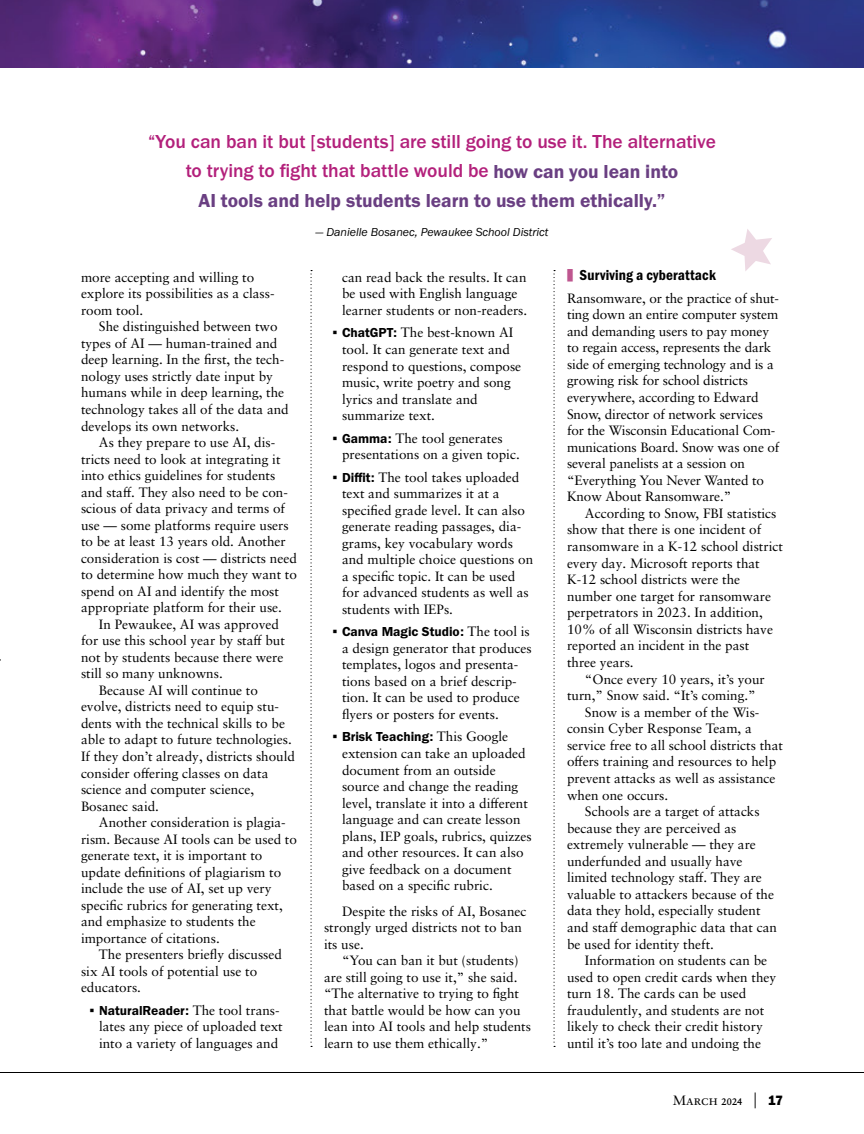
<style>
.page{position:relative;width:864px;height:1134px;background:#fff}
.page>*{position:absolute;margin:0;border:0;box-sizing:border-box;transform-origin:0 0}
.t1{font:500 19.5px/30px "Franklin Gothic URW";color:#b3207b;text-align:center}
.t2{font:19.5px "Franklin Gothic URW Dem";color:#6a3f82}
.t3{font:15px "Franklin Gothic URW Con Dem";letter-spacing:.01em;color:#000}
.t4{font:13.5px/16.5px "Sabon LT Pro";color:#000}
.t5{font:13.5px "Franklin Gothic URW Dem";color:#000}
.t6{font:12px "Franklin Gothic URW Boo Ita";color:#000}
.s1{font-family:"Franklin Gothic URW Dem";font-weight:400;color:#6a3f82}
.s2{font-family:"Universal Std Newswith Comm Pi"}
.s3{font-family:"Sabon LT Pro"}
.s4{font-family:"Franklin Gothic URW Dem"}
.s5{color:#be568f}
.s6{font-size:20.25px}
.s7{font-family:"Franklin Gothic URW Hea";font-size:14.1px}
</style>
<div class="page">
<img style="left:0;top:0;width:864px;height:68px">
<svg style="left:731px;top:229px;width:41px;height:42px"></svg>
<svg style="left:554px;top:270px;width:1px;height:777px"></svg>
<svg style="left:310px;top:270px;width:2px;height:777px"></svg>
<hr style="left:0;top:1072px;width:864px;height:1px;background:#000">
<h1 class="t1" style="left:148px;top:126px;width:569px">“You can ban it but [students] are still going to use it. The alternative to trying to fight that battle would be <span class="s1">how can you lean into</span></h1>
<h1 class="t2" style="left:199px;top:189px;width:468px">AI tools and help students learn to use them ethically.”</h1>
<p class="t6" style="left:315px;top:224px;width:235px">— Danielle Bosanec, Pewaukee School District</p>
<p class="t4" style="left:81px;top:269px;width:195px">more accepting and willing to explore its possibilities as a class&shy;room tool.</p>
<p class="t4" style="left:81px;top:318px;width:209px;text-indent:18px">She distinguished between two types of AI — human-trained and deep learning. In the first, the tech&shy;nology uses strictly date input by humans while in deep learning, the technology takes all of the data and develops its own networks.</p>
<p class="t4" style="left:81px;top:434px;width:217px;text-indent:18px">As they prepare to use AI, dis&shy;tricts need to look at integrating it into ethics guidelines for students and staff. They also need to be con&shy;scious of data privacy and terms of use — some platforms require users to be at least 13 years old. Another consideration is cost — districts need to determine how much they want to spend on AI and identify the most appropriate platform for their use.</p>
<p class="t4" style="left:99px;top:616px;width:181px">In Pewaukee, AI was approved</p>
<p class="t4" style="left:81px;top:632px;width:205px">for use this school year by staff but</p>
<p class="t4" style="left:81px;top:649px;width:204px">not by students because there were</p>
<p class="t4" style="left:81px;top:665px;width:143px">still so many unknowns.</p>
<p class="t4" style="left:99px;top:682px;width:160px">Because AI will continue to</p>
<p class="t4" style="left:81px;top:698px;width:200px">evolve, districts need to equip stu-</p>
<p class="t4" style="left:81px;top:715px;width:206px">dents with the technical skills to be</p>
<p class="t4" style="left:81px;top:731px;width:212px">able to adapt to future technologies.</p>
<p class="t4" style="left:81px;top:748px;width:216px">If they don’t already, districts should</p>
<p class="t4" style="left:81px;top:764px;width:189px">consider offering classes on data</p>
<p class="t4" style="left:81px;top:781px;width:175px">science and computer science,</p>
<p class="t4" style="left:81px;top:797px;width:80px">Bosanec said.</p>
<p class="t4" style="left:99px;top:814px;width:188px">Another consideration is plagia-</p>
<p class="t4" style="left:81px;top:830px;width:217px">rism. Because AI tools can be used to</p>
<p class="t4" style="left:81px;top:847px;width:183px">generate text, it is important to</p>
<p class="t4" style="left:81px;top:863px;width:202px">update definitions of plagiarism to</p>
<p class="t4" style="left:81px;top:880px;width:192px">include the use of AI, set up very</p>
<p class="t4" style="left:81px;top:896px;width:203px">specific rubrics for generating text,</p>
<p class="t4" style="left:81px;top:913px;width:176px">and emphasize to students the</p>
<p class="t4" style="left:81px;top:929px;width:140px">importance of citations.</p>
<p class="t4" style="left:99px;top:946px;width:185px">The presenters briefly discussed</p>
<p class="t4" style="left:81px;top:963px;width:178px">six AI tools of potential use to</p>
<p class="t4" style="left:81px;top:979px;width:62px">educators.</p>
<p class="t5" style="left:90px;top:1002px;width:191px"><span class="s2">▪</span> NaturalReader: <span class="s3">The tool trans-</span></p>
<p class="t4" style="left:99px;top:1018px;width:185px">lates any piece of uploaded text into a variety of languages and</p>
<p class="t4" style="left:342px;top:269px;width:187px">can read back the results. It can be used with English language learner students or non-readers.</p>
<p class="t4" style="left:342px;top:324px;width:181px;text-indent:-9px"><span class="s2">▪</span> <span class="s4">ChatGPT:</span> The best-known AI tool. It can generate text and respond to questions, compose music, write poetry and song lyrics and translate and summarize text.</p>
<p class="t4" style="left:342px;top:429px;width:179px;text-indent:-9px"><span class="s2">▪</span> <span class="s4">Gamma:</span> The tool generates presentations on a given topic.</p>
<p class="t4" style="left:342px;top:468px;width:193px;text-indent:-9px"><span class="s2">▪</span> <span class="s4">Diffit:</span> The tool takes uploaded text and summarizes it at a specified grade level. It can also generate reading passages, dia&shy;grams, key vocabulary words and multiple choice questions on a specific topic. It can be used for advanced students as well as students with IEPs.</p>
<p class="t5" style="left:333px;top:624px;width:198px"><span class="s2">▪</span> Canva Magic Studio: <span class="s3">The tool is</span></p>
<p class="t4" style="left:342px;top:640px;width:191px">a design generator that produces templates, logos and presenta&shy;tions based on a brief descrip&shy;tion. It can be used to produce flyers or posters for events.</p>
<p class="t5" style="left:333px;top:729px;width:177px"><span class="s2">▪</span> Brisk Teaching: <span class="s3">This Google</span></p>
<p class="t4" style="left:342px;top:745px;width:191px">extension can take an uploaded document from an outside source and change the reading level, translate it into a different language and can create lesson plans, IEP goals, rubrics, quizzes and other resources. It can also give feedback on a document based on a specific rubric.</p>
<p class="t4" style="left:324px;top:902px;width:204px;text-indent:18px">Despite the risks of AI, Bosanec strongly urged districts not to ban its use.</p>
<p class="t4" style="left:324px;top:952px;width:209px;text-indent:18px">“You can ban it but (students) are still going to use it,” she said. “The alternative to trying to fight that battle would be how can you lean into AI tools and help students learn to use them ethically.”</p>
<p class="t3" style="left:561px;top:265px;width:156px"><span class="s5">|</span>Surviving a cyberattack</p>
<p class="t4" style="left:567px;top:289px;width:214px">Ransomware, or the practice of shut&shy;ting down an entire computer system and demanding users to pay money to regain access, represents the dark side of emerging technology and is a growing risk for school districts everywhere, according to Edward Snow, director of network services for the Wisconsin Educational Com&shy;munications Board. Snow was one of several panelists at a session on “Everything You Never Wanted to Know About Ransomware.”</p>
<p class="t4" style="left:567px;top:505px;width:217px;text-indent:18px">According to Snow, FBI statistics show that there is one incident of ransomware in a K-12 school district every day. Microsoft reports that<br>K-12 school districts were the number one target for ransomware perpetrators in 2023. In addition,<br>10% of all Wisconsin districts have reported an incident in the past<br>three years.</p>
<p class="t4" style="left:585px;top:670px;width:181px">“Once every 10 years, it’s your</p>
<p class="t4" style="left:567px;top:687px;width:190px">turn,” Snow said. “It’s coming.”</p>
<p class="t4" style="left:585px;top:703px;width:176px">Snow is a member of the Wis-</p>
<p class="t4" style="left:567px;top:720px;width:186px">consin Cyber Response Team, a</p>
<p class="t4" style="left:567px;top:737px;width:218px">service free to all school districts that</p>
<p class="t4" style="left:567px;top:753px;width:211px">offers training and resources to help</p>
<p class="t4" style="left:567px;top:770px;width:210px">prevent attacks as well as assistance</p>
<p class="t4" style="left:567px;top:786px;width:103px">when one occurs.</p>
<p class="t4" style="left:585px;top:803px;width:176px">Schools are a target of attacks</p>
<p class="t4" style="left:567px;top:819px;width:171px">because they are perceived as</p>
<p class="t4" style="left:567px;top:836px;width:190px">extremely vulnerable — they are</p>
<p class="t4" style="left:567px;top:852px;width:177px">underfunded and usually have</p>
<p class="t4" style="left:567px;top:869px;width:196px">limited technology staff. They are</p>
<p class="t4" style="left:567px;top:886px;width:209px">valuable to attackers because of the</p>
<p class="t4" style="left:567px;top:902px;width:195px">data they hold, especially student</p>
<p class="t4" style="left:567px;top:919px;width:211px">and staff demographic data that can</p>
<p class="t4" style="left:567px;top:935px;width:149px">be used for identity theft.</p>
<p class="t4" style="left:585px;top:952px;width:184px">Information on students can be</p>
<p class="t4" style="left:567px;top:968px;width:211px">used to open credit cards when they</p>
<p class="t4" style="left:567px;top:985px;width:181px">turn 18. The cards can be used</p>
<p class="t4" style="left:567px;top:1002px;width:199px">fraudulently, and students are not</p>
<p class="t4" style="left:567px;top:1018px;width:197px">likely to check their credit history</p>
<p class="t4" style="left:567px;top:1035px;width:196px">until it’s too late and undoing the</p>
<p class="t4" style="left:673px;top:1092px;width:112px">March 2024 <span class="s6">|</span> <span class="s7">17</span></p>
</div>
